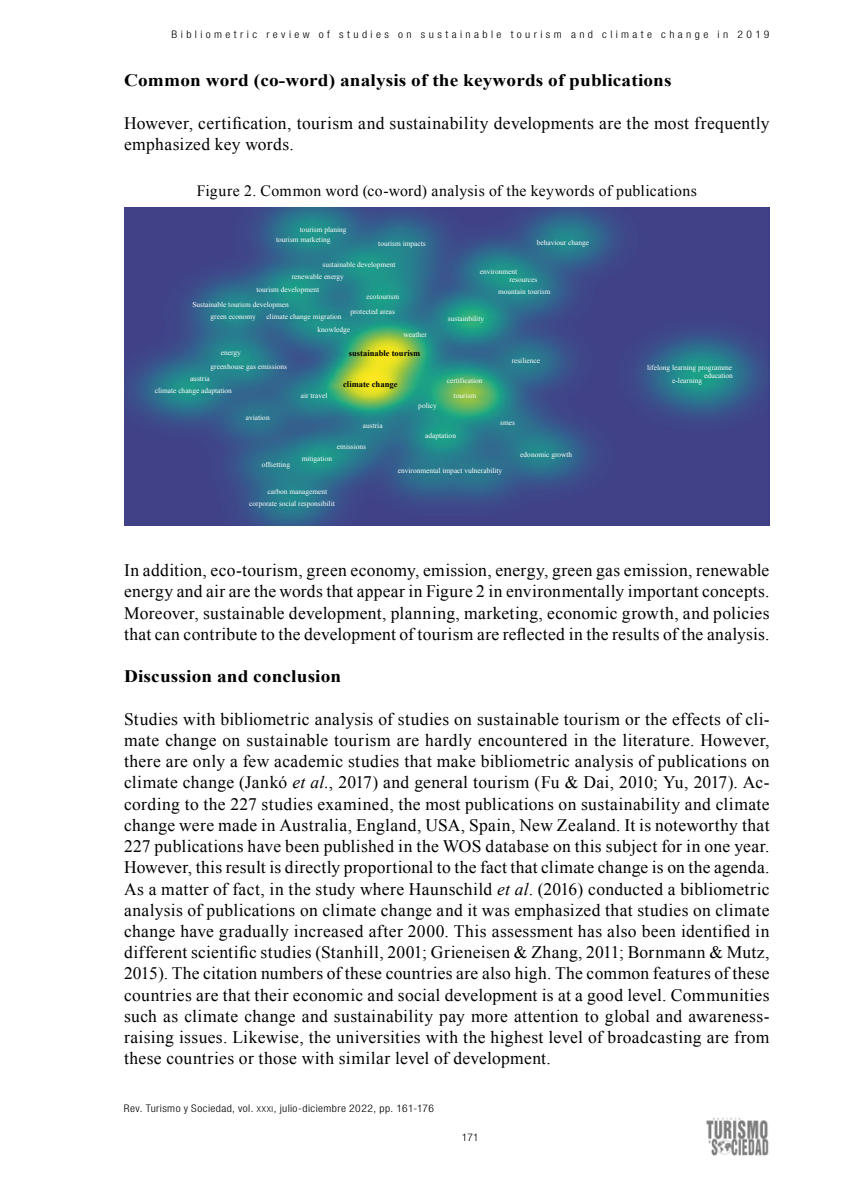
<style>
.page{position:relative;width:844px;height:1191px;background:#fff}
.page>*{position:absolute;margin:0;border:0;box-sizing:border-box;transform-origin:0 0}
._01Body{font:17.5px/21.2px "Times New Roman";letter-spacing:.02em;color:#000;text-align:justify}
._09Tit_2{font:700 17.5px "Times New Roman";letter-spacing:.01em;color:#000;scale:1.1 1}
._11Tit_figuras_y_cua{font:15.75px "Times New Roman";letter-spacing:.02em;color:#000}
.t1{font:300 condensed 10.5px "Helvetica Neue";letter-spacing:.295em;color:#000;scale:1.1 1}
.t2{font:300 condensed 10.5px "Helvetica Neue";letter-spacing:.035em;color:#000;scale:1.1 1}
.t3{font:700 8.58px "Times New Roman";color:#000}
.t4{font:7.35px/10.2px "Times New Roman";color:#fff}
.s1{font-style:italic}
.s2{font-style:inherit}
.s3{font-size:8.05px}
</style>
<div class="page">
<img style="left:706px;top:1117px;width:63px;height:39px">
<img style="left:124px;top:208px;width:645px;height:317px">
<p class="t1" style="left:171px;top:28px;width:545px">Bibliometric review of studies on sustainable tourism and climate change in 2019</p>
<p class="_09Tit_2" style="left:124px;top:68px;width:499px">Common word (co-word) analysis of the keywords of publications</p>
<p class="_01Body" style="left:124px;top:112px;width:646px">However, certification, tourism and sustainability developments are the most frequently emphasized key words.</p>
<p class="_11Tit_figuras_y_cua" style="left:197px;top:180px;width:501px">Figure 2. Common word (co-word) analysis of the keywords of publications</p>
<p class="t4" style="left:276px;top:224px;width:72px;text-indent:24px">tourism planing tourism marketing</p>
<p class="t4" style="left:378px;top:238px;width:49px">tourism impacts</p>
<p class="t4" style="left:479px;top:266px;width:39px">environment</p>
<p class="t4" style="left:536px;top:237px;width:54px">behaviour change</p>
<p class="t4" style="left:498px;top:273px;width:54px;line-height:12.4px;text-align:center">resources mountain tourism</p>
<p class="t4" style="left:322px;top:259px;width:74px">sustainable development</p>
<p class="t4" style="left:292px;top:271px;width:54px">renewable energy</p>
<p class="t4" style="left:256px;top:284px;width:64px">tourism development</p>
<p class="t4" style="left:210px;top:298px;width:80px;line-height:11.9px;text-indent:-18px">Sustainable tourism developmen green economy</p>
<p class="t4" style="left:221px;top:347px;width:21px">energy</p>
<p class="t4" style="left:190px;top:373px;width:21px">austria</p>
<p class="t4" style="left:350px;top:288px;width:50px;line-height:15.2px;text-indent:16px">ecotourism protected areas</p>
<p class="t4" style="left:317px;top:310px;width:34px;line-height:12.8px;text-indent:-51px">climate change migration knowledge</p>
<p class="t4" style="left:448px;top:313px;width:38px">sustainbility</p>
<p class="t4" style="left:403px;top:329px;width:25px">weather</p>
<p class="t3" style="left:349px;top:347px;width:73px">sustainable tourism</p>
<p class="t3" style="left:343px;top:378px;width:56px">climate change</p>
<p class="t4" style="left:418px;top:400px;width:20px">policy</p>
<p class="t4" style="left:425px;top:430px;width:32px">adaptation</p>
<p class="t4" style="left:398px;top:465px;width:106px">environmental impact vulnerability</p>
<p class="t4" style="left:511px;top:355px;width:30px">resilience</p>
<p class="t4" style="left:210px;top:361px;width:78px">greenhouse gas emissions</p>
<p class="t4" style="left:647px;top:363px;width:87px;line-height:7.9px;text-align:right">lifelong learning programme education</p>
<p class="t4" style="left:672px;top:375px;width:31px">e-learning</p>
<p class="t4" style="left:446px;top:373px;width:37px;line-height:14.7px;text-align:center">certification tourism</p>
<p class="t4" style="left:155px;top:385px;width:79px">climate change adaptation</p>
<p class="t4" style="left:301px;top:390px;width:28px">air travel</p>
<p class="t4" style="left:246px;top:412px;width:25px">aviation</p>
<p class="t4" style="left:500px;top:418px;width:16px">smes</p>
<p class="t4" style="left:363px;top:420px;width:21px">austria</p>
<p class="t4" style="left:337px;top:441px;width:31px">emissions</p>
<p class="t4" style="left:520px;top:450px;width:53px">edonomic growth</p>
<p class="t4" style="left:301px;top:453px;width:32px">mitigation</p>
<p class="t4" style="left:262px;top:459px;width:30px">offsetting</p>
<p class="t4" style="left:249px;top:486px;width:87px;line-height:11.4px;text-indent:18px">carbon management corporate social responsibilit</p>
<p class="_01Body" style="left:124px;top:559px;width:647px">In addition, eco-tourism, green economy, emission, energy, green gas emission, renewable energy and air are the words that appear in Figure 2 in environmentally important concepts.<br>Moreover, sustainable development, planning, marketing, economic growth, and policies that can contribute to the development of tourism are reflected in the results of the analysis.</p>
<p class="_09Tit_2" style="left:124px;top:664px;width:199px">Discussion and conclusion</p>
<p class="_01Body" style="left:124px;top:708px;width:647px">Studies with bibliometric analysis of studies on sustainable tourism or the effects of cli&shy;mate change on sustainable tourism are hardly encountered in the literature. However, there are only a few academic studies that make bibliometric analysis of publications on climate change (Jankó <span class="s1">et al.</span>, 2017) and general tourism (Fu &amp; Dai, 2010; Yu, 2017). Ac&shy;cording to the 227 studies examined, the most publications on sustainability and climate change were made in Australia, England, <span class="s2">USA</span></p>
<p class="_01Body" style="left:124px;top:814px;width:647px;text-indent:337px">, Spain, New Zealand. It is noteworthy that 227 publications have been published in the <span class="s2">WOS</span> database on this subject for in one year.<br>However, this result is directly proportional to the fact that climate change is on the agenda.<br>As a matter of fact, in the study where Haunschild <span class="s1">et al</span>. (2016) conducted a bibliometric analysis of publications on climate change and it was emphasized that studies on climate change have gradually increased after 2000. This assessment has also been identified in different scientific studies (Stanhill, 2001; Grieneisen &amp; Zhang, 2011; Bornmann &amp; Mutz, 2015). The citation numbers of these countries are also high. The common features of these countries are that their economic and social development is at a good level. Communities such as climate change and sustainability pay more attention to global and awareness&shy;raising issues. Likewise, the universities with the highest level of broadcasting are from these countries or those with similar level of development.</p>
<p class="t2" style="left:124px;top:1102px;width:283px">Rev. Turismo y Sociedad, vol. <span class="s3">XXXI</span>, julio-diciembre 2022, pp. 161-176</p>
<p class="t1" style="left:461px;top:1131px;width:17px">171</p>
</div>
